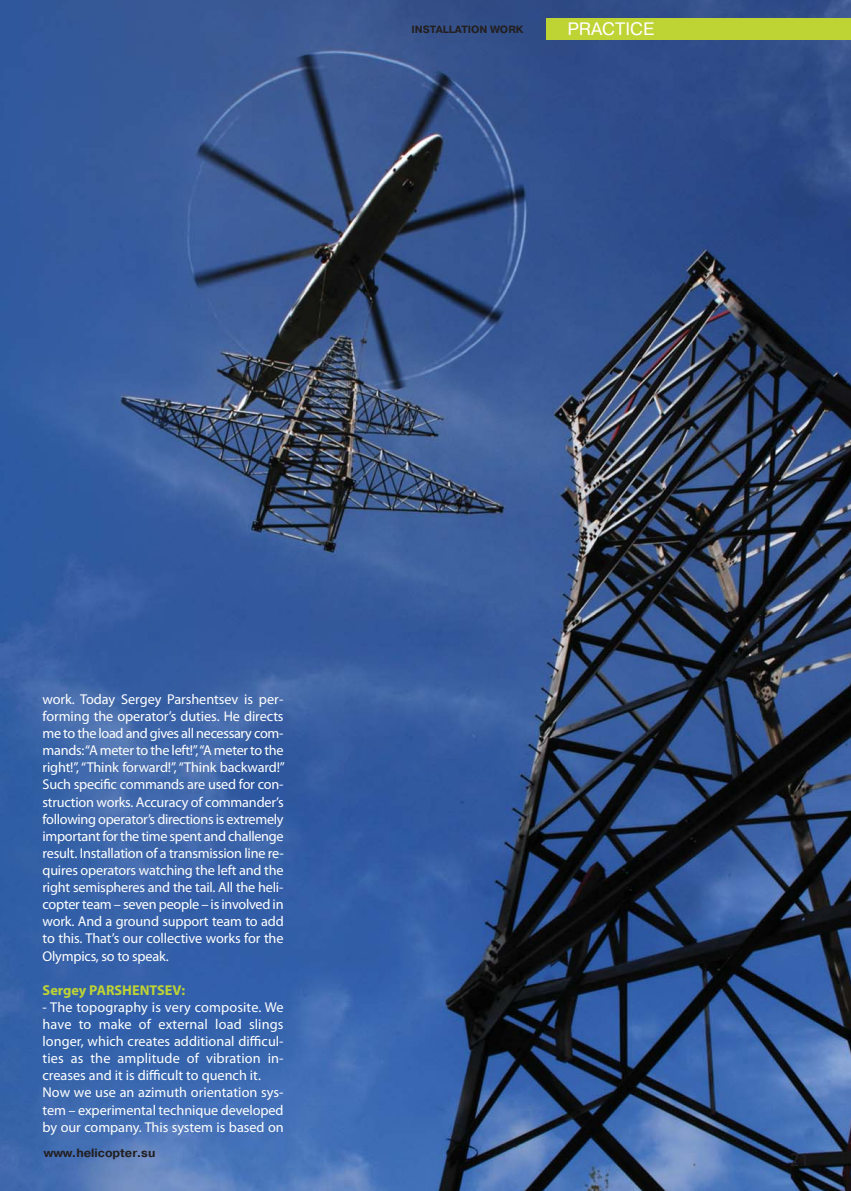
<style>
.page{position:relative;width:851px;height:1191px;background:#fff}
.page>*{position:absolute;margin:0;border:0;box-sizing:border-box;transform-origin:0 0}
.t1{font:18px "Pragmatica C";color:#fff}
.t2{font:18px "Text Book Cyrillic";color:#231f20}
.t3{font:14.25px/17.1px "Myriad Pro";color:#fff;text-align:justify}
.t4{font:700 14.25px "Myriad Pro";color:#bed334}
.t5{font:700 12px "Pragmatica C";color:#231f20}
.t6{font:700 10.5px "Pragmatica C";color:#231f20}
</style>
<div class="page">
<img style="left:0;top:0;width:850px;height:1190px">
<div style="left:546px;top:18px;width:304px;height:21px;background:#bed334"></div>
<p class="t6" style="left:411px;top:26px;width:113px">INSTALLATION WORK</p>
<p class="t1" style="left:567px;top:23px;width:88px">PRACTICE</p>
<p class="t3" style="left:43px;top:692px;width:244px">work. Today Sergey Parshentsev is per&shy;forming the operator’s duties. He directs me to the load and gives all necessary com&shy;mands: “A meter to the left!”, “A meter to the right!”, “Think forward!”, “Think backward!” Such specific commands are used for con&shy;struction works. Accuracy of commander’s following operator’s directions is extremely important for the time spent and challenge result. Installation of a transmission line re&shy;quires operators watching the left and the right semispheres and the tail. All the heli&shy;copter team – seven people – is involved in work. And a ground support team to add to this. That’s our collective works for the Olympics, so to speak.</p>
<p class="t4" style="left:43px;top:984px;width:144px">Sergey PARSHENTSEV:</p>
<p class="t3" style="left:43px;top:999px;width:242px;text-align:left">- The topography is very composite. We have to make of external load slings longer, which creates additional difficul&shy;ties as the amplitude of vibration in&shy;creases and it is difficult to quench it.<br>Now we use an azimuth orientation sys&shy;tem – experimental technique developed by our company. This system is based on</p>
<p class="t5" style="left:44px;top:1148px;width:113px">www.helicopter.su</p>
<p class="t2" style="left:789px;top:1153px;width:20px">21</p>
</div>
